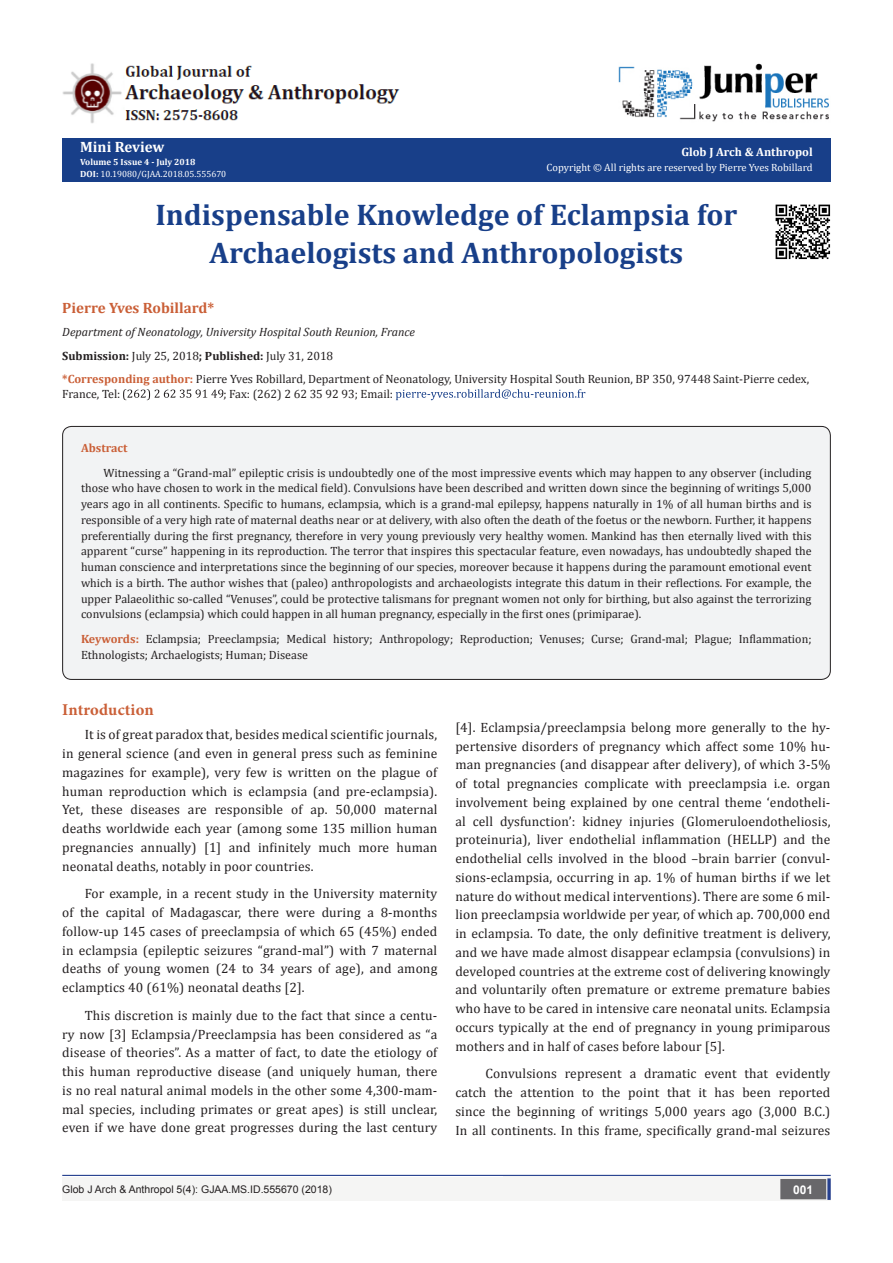
<style>
.page{position:relative;width:893px;height:1263px;background:#fff}
.page>*{position:absolute;margin:0;border:0;box-sizing:border-box;transform-origin:0 0}
.t1{font:700 30px/37.5px "Cambria";color:#183f89;text-align:center}
.t2{font:700 16.5px "Minion Pro";letter-spacing:.005em;color:#ca5f37}
.t3{font:700 15px "Cambria";color:#ca5f37}
.t4{font:700 15px "Cambria";color:#fff}
.t5{font:13.5px/18.8px "Cambria";letter-spacing:.01em;color:#231f20;text-align:justify}
.t6{font:12px/15.8px "Cambria";color:#231f20}
.t7{font:italic 12px "Cambria";color:#231f20}
.t8{font:700 12px "Cambria";color:#231f20}
.t9{font:700 12px "Cambria";color:#fff}
.t10{font:700 12px "Cambria";color:#ca5f37}
.t11{font:700 12px "Arial";color:#fff}
.t12{font:10.5px "Cambria";color:#fff}
.t13{font:10.5px "Arial";color:#231f20}
.t14{font:9px "Cambria";color:#fff}
.t15{font:700 9px "Cambria";color:#fff}
.s1{font-weight:700}
.s2{font-weight:400}
.s3{font-weight:700;color:#ca5f37}
</style>
<div class="page">
<div style="left:62px;top:139px;width:769px;height:43px;background:#183f89"></div>
<svg style="left:123px;top:389px;width:100px;height:11px"></svg>
<svg style="left:396px;top:389px;width:189px;height:11px"></svg>
<div style="left:62px;top:1177px;width:494px;height:24px;background:#f5f5f4"></div>
<div style="left:503px;top:1176px;width:328px;height:25px;background:#f5f5f4"></div>
<svg style="left:827px;top:1178px;width:4px;height:22px"></svg>
<div style="left:781px;top:1180px;width:44px;height:18px;background:#68676a"></div>
<div style="left:780px;top:1179px;width:46px;height:20px;border:2px solid #68676a"></div>
<hr style="left:62px;top:1175px;width:769px;height:1px;background:#253f8e">
<img style="left:618px;top:63px;width:211px;height:59px">
<img style="left:62px;top:63px;width:338px;height:60px">
<div style="left:63px;top:426px;width:767px;height:253px;background:#f2f3f4;border-radius:9px"></div>
<div style="left:62px;top:426px;width:769px;height:254px;border:1px solid #231f20;border-radius:9px"></div>
<img style="left:775px;top:204px;width:56px;height:56px">
<p class="t4" style="left:80px;top:137px;width:86px">Mini Review</p>
<p class="t15" style="left:80px;top:155px;width:117px">Volume 5 Issue 4 - July 2018</p>
<p class="t14" style="left:80px;top:169px;width:148px"><span class="s1">DOI:</span> 10.19080/GJAA.2018.05.555670</p>
<p class="t9" style="left:681px;top:143px;width:133px">Glob J Arch &amp; Anthropol</p>
<p class="t12" style="left:547px;top:162px;width:268px">Copyright © All rights are reserved by Pierre Yves Robillard</p>
<p class="t1" style="left:155px;top:195px;width:584px">Indispensable Knowledge of Eclampsia for<br>Archaelogists and Anthropologists</p>
<p class="t3" style="left:62px;top:297px;width:154px">Pierre Yves Robillard*</p>
<p class="t7" style="left:62px;top:324px;width:354px">Department of Neonatology, University Hospital South Reunion, France</p>
<p class="t8" style="left:62px;top:347px;width:273px">Submission: <span class="s2">July 25, 2018</span>; Published: <span class="s2">July 31, 2018</span></p>
<p class="t6" style="left:62px;top:372px;width:748px;line-height:14.4px"><span class="s3">*Corresponding author:</span> Pierre Yves Robillard, Department of Neonatology, University Hospital South Reunion, BP 350, 97448 Saint-Pierre cedex,<br>France, Tel:</p>
<p class="t6" style="left:223px;top:386px;width:171px">; Fax: (262) 2 62 35 92 93; Email:</p>
<p class="t10" style="left:81px;top:439px;width:48px">Abstract</p>
<p class="t6" style="left:81px;top:465px;width:732px;text-align:justify;text-indent:22px">Witnessing a “Grand-mal” epileptic crisis is undoubtedly one of the most impressive events which may happen to any observer (including those who have chosen to work in the medical field). Convulsions have been described and written down since the beginning of writings 5,000 years ago in all continents. Specific to humans, eclampsia, which is a grand-mal epilepsy, happens naturally in 1% of all human births and is responsible of a very high rate of maternal deaths near or at delivery, with also often the death of the foetus or the newborn. Further, it happens preferentially during the first pregnancy, therefore in very young previously very healthy women. Mankind has then eternally lived with this apparent “curse” happening in its reproduction. The terror that inspires this spectacular feature, even nowadays, has undoubtedly shaped the human conscience and interpretations since the beginning of our species, moreover because it happens during the paramount emotional event which is a birth. The author wishes that (paleo) anthropologists and archaeologists integrate this datum in their reflections. For example, the upper Palaeolithic so-called “Venuses”, could be protective talismans for pregnant women not only for birthing, but also against the terrorizing convulsions (eclampsia) which could happen in all human pregnancy, especially in the first ones (primiparae).</p>
<p class="t6" style="left:81px;top:631px;width:732px"><span class="s3">Keywords:</span> Eclampsia; Preeclampsia; Medical history; Anthropology; Reproduction; Venuses; Curse; Grand-mal; Plague; Inflammation;<br>Ethnologists; Archaelogists; Human; Disease</p>
<p class="t2" style="left:62px;top:698px;width:93px">Introduction</p>
<p class="t5" style="left:62px;top:725px;width:377px;text-indent:22px">It is of great paradox that, besides medical scientific journals, in general science (and even in general press such as feminine magazines for example), very few is written on the plague of human reproduction which is eclampsia (and pre-eclampsia).<br>Yet, these diseases are responsible of ap. 50,000 maternal deaths worldwide each year (among some 135 million human pregnancies annually) [1] and infinitely much more human neonatal deaths, notably in poor countries.</p>
<p class="t5" style="left:62px;top:884px;width:377px;text-indent:22px">For example, in a recent study in the University maternity of the capital of Madagascar, there were during a 8-months follow-up 145 cases of preeclampsia of which 65 (45%) ended in eclampsia (epileptic seizures “grand-mal”) with 7 maternal deaths of young women (24 to 34 years of age), and among eclamptics 40 (61%) neonatal deaths [2].</p>
<p class="t5" style="left:62px;top:1006px;width:377px;text-indent:22px">This discretion is mainly due to the fact that since a centu&shy;ry now [3] Eclampsia/Preeclampsia has been considered as “a disease of theories”. As a matter of fact, to date the etiology of this human reproductive disease (and uniquely human, there is no real natural animal models in the other some 4,300-mam&shy;mal species, including primates or great apes) is still unclear, even if we have done great progresses during the last century</p>
<p class="t5" style="left:455px;top:718px;width:377px">[4]. Eclampsia/preeclampsia belong more generally to the hy&shy;pertensive disorders of pregnancy which affect some 10% hu&shy;man pregnancies (and disappear after delivery), of which 3-5% of total pregnancies complicate with preeclampsia i.e. organ involvement being explained by one central theme ‘endotheli&shy;al cell dysfunction’: kidney injuries (Glomeruloendotheliosis, proteinuria), liver endothelial inflammation (HELLP) and the endothelial cells involved in the blood –brain barrier (convul&shy;sions-eclampsia, occurring in ap. 1% of human births if we let nature do without medical interventions). There are some 6 mil&shy;lion preeclampsia worldwide per year, of which ap. 700,000 end in eclampsia. To date, the only definitive treatment is delivery, and we have made almost disappear eclampsia (convulsions) in developed countries at the extreme cost of delivering knowingly and voluntarily often premature or extreme premature babies who have to be cared in intensive care neonatal units. Eclampsia occurs typically at the end of pregnancy in young primiparous mothers and in half of cases before labour [5].</p>
<p class="t5" style="left:455px;top:1064px;width:377px;text-indent:30px">Convulsions represent a dramatic event that evidently catch the attention to the point that it has been reported since the beginning of writings 5,000 years ago (3,000 B.C.)<br>In all continents. In this frame, specifically grand-mal seizures</p>
<p class="t13" style="left:62px;top:1182px;width:271px">Glob J Arch &amp; Anthropol 5(4): GJAA.MS.ID.555670 (2018)</p>
<p class="t11" style="left:793px;top:1181px;width:22px">001</p>
</div>
